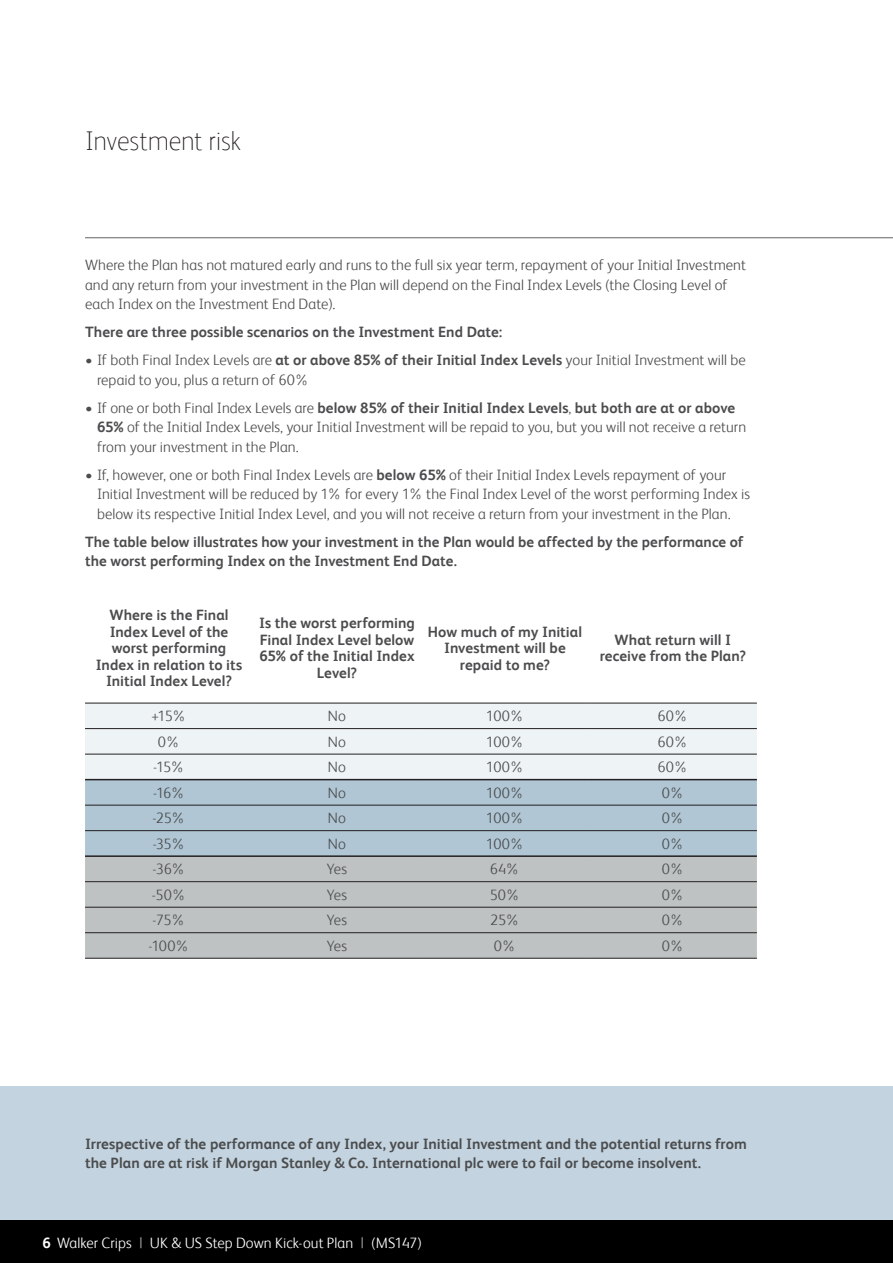
<style>
.page{position:relative;width:893px;height:1263px;background:#fff}
.page>*{position:absolute;margin:0;border:0;box-sizing:border-box;transform-origin:0 0}
.Introductory_text{font:100 27px "FS Albert";letter-spacing:-.01em;color:#231f20}
.Main_body_text{font:300 15px/19.5px "FS Albert";letter-spacing:.005em;color:#4b4c4d}
.Main_body_text-2{font:700 15px/16.5px "FS Albert";letter-spacing:.005em;color:#4b4c4d;text-align:center}
.Section_heading{font:700 15px/19.5px "FS Albert";letter-spacing:.005em;color:#4b4c4d}
.Main_body_text-3{font:300 15px "FS Albert";letter-spacing:.005em;color:#fff}
.s1{font-weight:700}
.s2{font-weight:400;color:#939598}
</style>
<div class="page">
<div style="left:0;top:1086px;width:893px;height:134px;background:#c3d3df"></div>
<hr style="left:85px;top:237px;width:808px;height:1px;background:#636366">
<hr style="left:892px;top:1086px;width:1px;height:134px;background:#8d9392">
<div style="left:85px;top:704px;width:672px;height:75px;background:#eef3f6"></div>
<div style="left:85px;top:780px;width:672px;height:75px;background:#b0c6d4"></div>
<div style="left:85px;top:857px;width:672px;height:101px;background:#bfc2c3"></div>
<hr style="left:85px;top:779px;width:168px;height:1px;background:#231f20">
<hr style="left:253px;top:779px;width:168px;height:1px;background:#231f20">
<hr style="left:421px;top:779px;width:168px;height:1px;background:#231f20">
<hr style="left:589px;top:779px;width:168px;height:1px;background:#231f20">
<hr style="left:85px;top:754px;width:168px;height:1px;background:#231f20">
<hr style="left:253px;top:754px;width:168px;height:1px;background:#231f20">
<hr style="left:421px;top:754px;width:168px;height:1px;background:#231f20">
<hr style="left:589px;top:754px;width:168px;height:1px;background:#231f20">
<hr style="left:85px;top:703px;width:168px;height:1px;background:#231f20">
<hr style="left:253px;top:703px;width:168px;height:1px;background:#231f20">
<hr style="left:421px;top:703px;width:168px;height:1px;background:#231f20">
<hr style="left:589px;top:703px;width:168px;height:1px;background:#231f20">
<hr style="left:85px;top:728px;width:168px;height:1px;background:#231f20">
<hr style="left:253px;top:728px;width:168px;height:1px;background:#231f20">
<hr style="left:421px;top:728px;width:168px;height:1px;background:#231f20">
<hr style="left:589px;top:728px;width:168px;height:1px;background:#231f20">
<hr style="left:85px;top:805px;width:168px;height:1px;background:#231f20">
<hr style="left:85px;top:830px;width:168px;height:1px;background:#231f20">
<hr style="left:253px;top:805px;width:168px;height:1px;background:#231f20">
<hr style="left:253px;top:830px;width:168px;height:1px;background:#231f20">
<hr style="left:421px;top:805px;width:168px;height:1px;background:#231f20">
<hr style="left:421px;top:830px;width:168px;height:1px;background:#231f20">
<hr style="left:589px;top:805px;width:168px;height:1px;background:#231f20">
<hr style="left:589px;top:830px;width:168px;height:1px;background:#231f20">
<hr style="left:85px;top:855px;width:168px;height:2px;background:#231f20">
<hr style="left:253px;top:855px;width:168px;height:2px;background:#231f20">
<hr style="left:421px;top:855px;width:168px;height:2px;background:#231f20">
<hr style="left:589px;top:855px;width:168px;height:2px;background:#231f20">
<hr style="left:85px;top:881px;width:168px;height:1px;background:#231f20">
<hr style="left:85px;top:907px;width:168px;height:1px;background:#231f20">
<hr style="left:85px;top:932px;width:168px;height:1px;background:#231f20">
<hr style="left:85px;top:958px;width:168px;height:1px;background:#231f20">
<hr style="left:253px;top:881px;width:168px;height:1px;background:#231f20">
<hr style="left:253px;top:907px;width:168px;height:1px;background:#231f20">
<hr style="left:253px;top:932px;width:168px;height:1px;background:#231f20">
<hr style="left:253px;top:958px;width:168px;height:1px;background:#231f20">
<hr style="left:421px;top:881px;width:168px;height:1px;background:#231f20">
<hr style="left:421px;top:907px;width:168px;height:1px;background:#231f20">
<hr style="left:421px;top:932px;width:168px;height:1px;background:#231f20">
<hr style="left:421px;top:958px;width:168px;height:1px;background:#231f20">
<hr style="left:589px;top:881px;width:168px;height:1px;background:#231f20">
<hr style="left:589px;top:907px;width:168px;height:1px;background:#231f20">
<hr style="left:589px;top:932px;width:168px;height:1px;background:#231f20">
<hr style="left:589px;top:958px;width:168px;height:1px;background:#231f20">
<div style="left:0;top:1220px;width:893px;height:43px;background:#000"></div>
<p class="Introductory_text" style="left:85px;top:125px;width:157px">Investment risk</p>
<p class="Main_body_text" style="left:85px;top:255px;width:662px">Where the Plan has not matured early and runs to the full six year term, repayment of your Initial Investment and any return from your investment in the Plan will depend on the Final Index Levels (the Closing Level of each Index on the Investment End Date).</p>
<p class="Main_body_text-2" style="left:85px;top:324px;width:419px">There are three possible scenarios on the Investment End Date:</p>
<p class="Main_body_text" style="left:97px;top:350px;width:650px;text-indent:-12px">• If both Final Index Levels are <span class="s1">at or above 85% of their Initial Index Levels</span> your Initial Investment will be repaid to you, plus a return of 60%</p>
<p class="Main_body_text" style="left:97px;top:398px;width:651px;text-indent:-12px">• If one or both Final Index Levels are <span class="s1">below 85% of their Initial Index Levels</span>, <span class="s1">but both are at or above<br>65%</span> of the Initial Index Levels, your Initial Investment will be repaid to you, but you will not receive a return from your investment in the Plan.</p>
<p class="Main_body_text" style="left:97px;top:465px;width:654px;text-indent:-12px">• If, however, one or both Final Index Levels are <span class="s1">below 65%</span> of their Initial Index Levels repayment of your<br>Initial Investment will be reduced by 1% for every 1% the Final Index Level of the worst performing Index is below its respective Initial Index Level, and you will not receive a return from your investment in the Plan.</p>
<p class="Section_heading" style="left:85px;top:532px;width:660px">The table below illustrates how your investment in the Plan would be affected by the performance of the worst performing Index on the Investment End Date.</p>
<p class="Main_body_text-2" style="left:96px;top:607px;width:148px">Where is the Final<br>Index Level of the worst performing<br>Index in relation to its<br>Initial Index Level?</p>
<p class="Main_body_text-2" style="left:259px;top:615px;width:157px">Is the worst performing<br>Final Index Level below<br>65% of the Initial Index<br>Level?</p>
<p class="Main_body_text-2" style="left:428px;top:623px;width:156px">How much of my Initial<br>Investment will be repaid to me?</p>
<p class="Main_body_text-2" style="left:600px;top:631px;width:148px">What return will I receive from the Plan?</p>
<p class="Main_body_text" style="left:152px;top:706px;width:36px">+15%</p>
<p class="Main_body_text" style="left:328px;top:706px;width:20px">No</p>
<p class="Main_body_text" style="left:486px;top:706px;width:40px">100%</p>
<p class="Main_body_text" style="left:658px;top:706px;width:32px">60%</p>
<p class="Main_body_text" style="left:158px;top:732px;width:24px">0%</p>
<p class="Main_body_text" style="left:328px;top:732px;width:20px">No</p>
<p class="Main_body_text" style="left:486px;top:732px;width:40px">100%</p>
<p class="Main_body_text" style="left:658px;top:732px;width:32px">60%</p>
<p class="Main_body_text" style="left:153px;top:757px;width:33px">-15%</p>
<p class="Main_body_text" style="left:328px;top:757px;width:20px">No</p>
<p class="Main_body_text" style="left:486px;top:757px;width:40px">100%</p>
<p class="Main_body_text" style="left:658px;top:757px;width:32px">60%</p>
<p class="Main_body_text" style="left:153px;top:783px;width:34px">-16%</p>
<p class="Main_body_text" style="left:328px;top:783px;width:20px">No</p>
<p class="Main_body_text" style="left:486px;top:783px;width:40px">100%</p>
<p class="Main_body_text" style="left:662px;top:783px;width:24px">0%</p>
<p class="Main_body_text" style="left:152px;top:808px;width:35px">-25%</p>
<p class="Main_body_text" style="left:328px;top:808px;width:20px">No</p>
<p class="Main_body_text" style="left:486px;top:808px;width:40px">100%</p>
<p class="Main_body_text" style="left:662px;top:808px;width:24px">0%</p>
<p class="Main_body_text" style="left:153px;top:834px;width:34px">-35%</p>
<p class="Main_body_text" style="left:328px;top:834px;width:20px">No</p>
<p class="Main_body_text" style="left:486px;top:834px;width:40px">100%</p>
<p class="Main_body_text" style="left:662px;top:834px;width:24px">0%</p>
<p class="Main_body_text" style="left:153px;top:859px;width:34px">-36%</p>
<p class="Main_body_text" style="left:327px;top:859px;width:22px">Yes</p>
<p class="Main_body_text" style="left:490px;top:859px;width:32px">64%</p>
<p class="Main_body_text" style="left:662px;top:859px;width:24px">0%</p>
<p class="Main_body_text" style="left:152px;top:885px;width:36px">-50%</p>
<p class="Main_body_text" style="left:327px;top:885px;width:22px">Yes</p>
<p class="Main_body_text" style="left:490px;top:885px;width:32px">50%</p>
<p class="Main_body_text" style="left:662px;top:885px;width:24px">0%</p>
<p class="Main_body_text" style="left:153px;top:910px;width:34px">-75%</p>
<p class="Main_body_text" style="left:327px;top:910px;width:22px">Yes</p>
<p class="Main_body_text" style="left:490px;top:910px;width:31px">25%</p>
<p class="Main_body_text" style="left:662px;top:910px;width:24px">0%</p>
<p class="Main_body_text" style="left:148px;top:936px;width:43px">-100%</p>
<p class="Main_body_text" style="left:327px;top:936px;width:22px">Yes</p>
<p class="Main_body_text" style="left:494px;top:936px;width:24px">0%</p>
<p class="Main_body_text" style="left:662px;top:936px;width:24px">0%</p>
<p class="Main_body_text-2" style="left:85px;top:1134px;width:663px;line-height:19.5px;text-align:left">Irrespective of the performance of any Index, your Initial Investment and the potential returns from the Plan are at risk if Morgan Stanley &amp; Co. International plc were to fail or become insolvent.</p>
<p class="Main_body_text-3" style="left:43px;top:1234px;width:381px"><span class="s1">6</span> Walker Crips <span class="s2">|</span> UK &amp; US Step Down Kick-out Plan <span class="s2">|</span> (MS147)</p>
</div>
